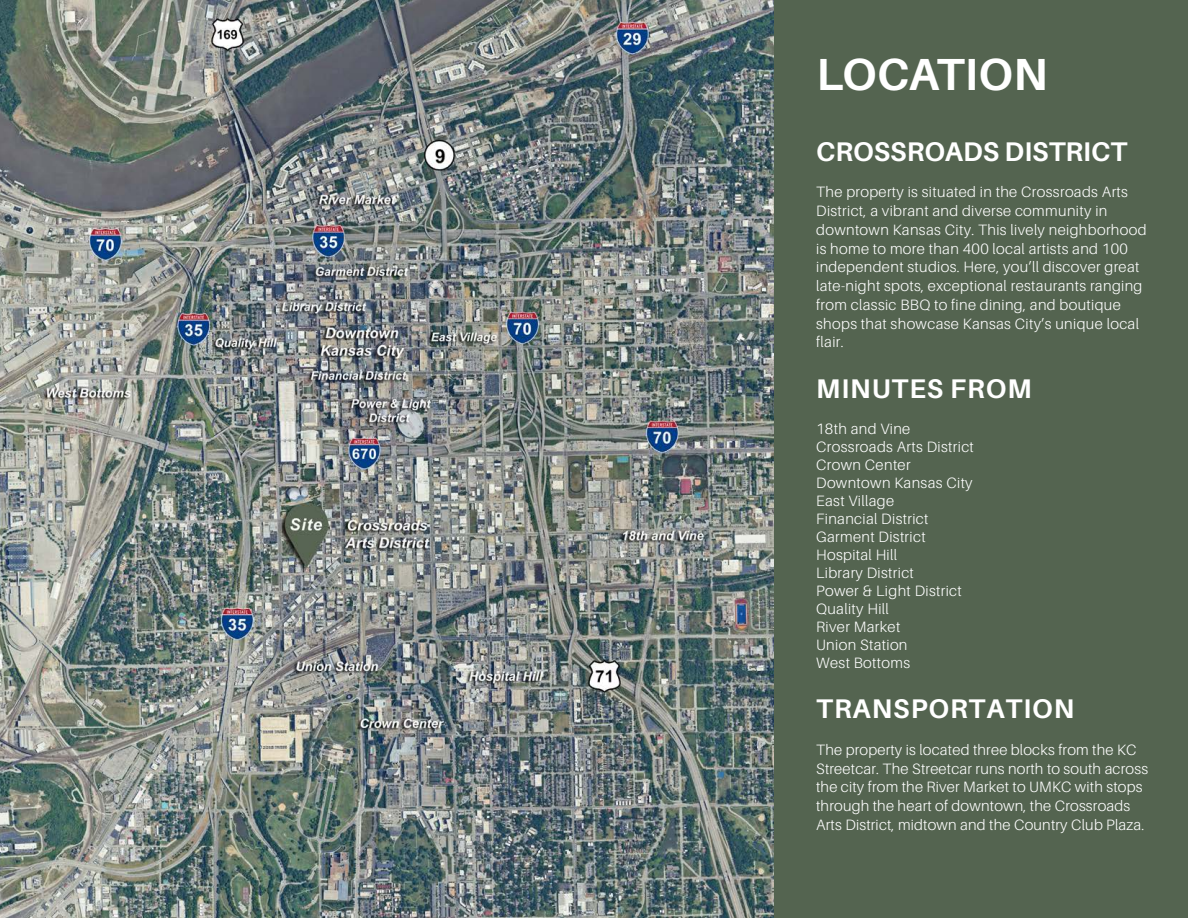
<style>
.page{position:relative;width:1188px;height:918px;background:#fff}
.page>*{position:absolute;margin:0;border:0;box-sizing:border-box;transform-origin:0 0}
.t1{font:700 45px "Aileron";letter-spacing:.01em;color:#fff}
.Body_Text{font:700 27px "Aileron";letter-spacing:.035em;color:#fff}
.Text_Paragraph{font:700 27px "Aileron";color:#fff}
.Body_Text-2{font:300 15px/18.8px "Aileron";letter-spacing:.025em;color:#fff}
</style>
<div class="page">
<div style="left:773px;top:0;width:415px;height:918px;background:#546450"></div>
<img style="left:1px;top:0;width:772px;height:918px">
<img style="left:0;top:0;width:1px;height:918px">
<p class="t1" style="left:816px;top:49px;width:233px">LOCATION</p>
<p class="Text_Paragraph" style="left:816px;top:136px;width:313px">CROSSROADS DISTRICT</p>
<p class="Body_Text-2" style="left:816px;top:183px;width:332px">The property is situated in the Crossroads Arts District, a vibrant and diverse community in downtown Kansas City. This lively neighborhood is home to more than 400 local artists and 100 independent studios. Here, you’ll discover great late-night spots, exceptional restaurants ranging from classic BBQ to fine dining, and boutique shops that showcase Kansas City’s unique local flair.</p>
<p class="Body_Text" style="left:816px;top:373px;width:217px">MINUTES FROM</p>
<p class="Body_Text-2" style="left:816px;top:419px;width:96px">18th and Vine</p>
<p class="Body_Text-2" style="left:816px;top:437px;width:159px">Crossroads Arts District</p>
<p class="Body_Text-2" style="left:816px;top:455px;width:96px">Crown Center</p>
<p class="Body_Text-2" style="left:816px;top:473px;width:158px">Downtown Kansas City</p>
<p class="Body_Text-2" style="left:816px;top:491px;width:80px">East Village</p>
<p class="Body_Text-2" style="left:816px;top:509px;width:114px">Financial District</p>
<p class="Body_Text-2" style="left:816px;top:527px;width:111px">Garment District</p>
<p class="Body_Text-2" style="left:816px;top:545px;width:82px">Hospital Hill</p>
<p class="Body_Text-2" style="left:816px;top:563px;width:99px">Library District</p>
<p class="Body_Text-2" style="left:816px;top:581px;width:147px">Power &amp; Light District</p>
<p class="Body_Text-2" style="left:816px;top:599px;width:74px">Quality Hill</p>
<p class="Body_Text-2" style="left:816px;top:617px;width:86px">River Market</p>
<p class="Body_Text-2" style="left:816px;top:635px;width:93px">Union Station</p>
<p class="Body_Text-2" style="left:816px;top:653px;width:96px">West Bottoms</p>
<p class="Body_Text" style="left:816px;top:694px;width:260px">TRANSPORTATION</p>
<p class="Body_Text-2" style="left:816px;top:740px;width:333px">The property is located three blocks from the KC Streetcar. The Streetcar runs north to south across the city from the River Market to UMKC with stops through the heart of downtown, the Crossroads Arts District, midtown and the Country Club Plaza.</p>
</div>
